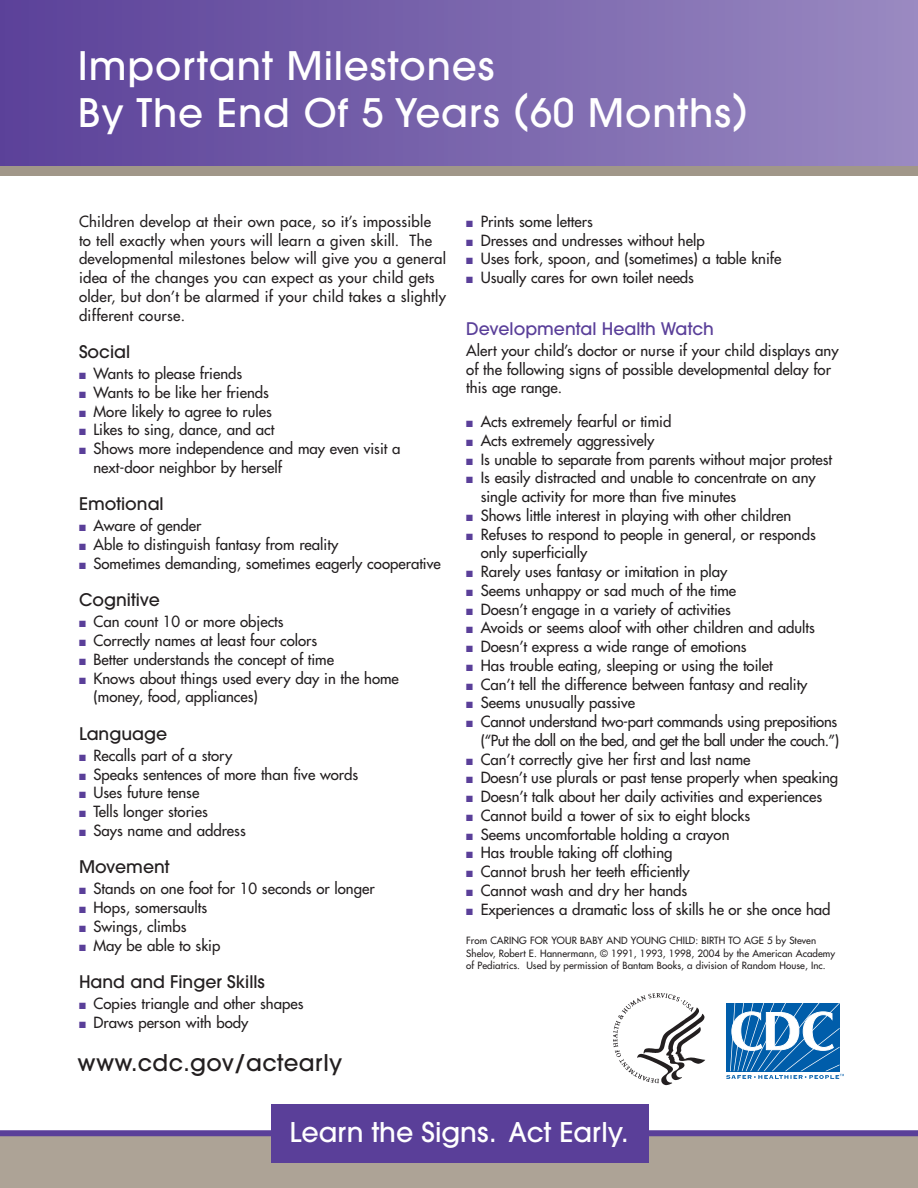
<style>
.page{position:relative;width:918px;height:1188px;background:#fff}
.page>*{position:absolute;margin:0;border:0;box-sizing:border-box;transform-origin:0 0}
.t1{font:500 39px/46.8px "Avant Garde";letter-spacing:.02em;color:#fff}
.t2{font:500 27px "Avant Garde";color:#fff}
.t3{font:500 22.95px "Avant Garde";letter-spacing:.015em;color:#231f20}
.t4{font:500 17.25px "Avant Garde";color:#231f20}
.t5{font:500 17.25px "Avant Garde";color:#5a3f99}
.t6{font:15px/18.8px "Futura";color:#231f20}
.t7{font:15px/18.8px "Futura";letter-spacing:-.02em;color:#231f20;text-align:right}
.t8{font:9.75px/12.8px "Futura";letter-spacing:.005em;color:#231f20}
.s1{color:#5a3f99}
</style>
<div class="page">
<div style="left:0;top:1134px;width:918px;height:54px;background:#ada396"></div>
<div style="left:0;top:1130px;width:918px;height:6px;background:#5a3f99"></div>
<div style="left:0;top:0;width:918px;height:176px;background:#a19789"></div>
<div style="left:0;top:0;width:918px;height:166px;background:linear-gradient(to right,#5b4199,#9989c0)"></div>
<img style="left:613px;top:993px;width:92px;height:93px">
<svg style="left:726px;top:1003px;width:118px;height:76px"></svg>
<div style="left:271px;top:1104px;width:378px;height:58px;background:#5a3f99"></div>
<p class="t1" style="left:78px;top:46px;width:671px">Important Milestones<br>By The End Of 5 Years (60 Months)</p>
<p class="t6" style="left:79px;top:213px;width:369px">Children develop at their own pace, so it’s impossible to tell exactly when yours will learn a given skill. The developmental milestones below will give you a general idea of the changes you can expect as your child gets older, but don’t be alarmed if your child takes a slightly different course.</p>
<p class="t4" style="left:79px;top:345px;width:53px">Social</p>
<p class="t6" style="left:79px;top:365px;width:165px"><span class="s1">■</span> Wants to please friends</p>
<p class="t6" style="left:79px;top:384px;width:191px"><span class="s1">■</span> Wants to be like her friends</p>
<p class="t6" style="left:79px;top:403px;width:194px"><span class="s1">■</span> More likely to agree to rules</p>
<p class="t6" style="left:79px;top:421px;width:197px"><span class="s1">■</span> Likes to sing, dance, and act</p>
<p class="t6" style="left:93px;top:440px;width:309px;text-indent:-14px"><span class="s1">■</span> Shows more independence and may even visit a next-door neighbor by herself</p>
<p class="t4" style="left:79px;top:498px;width:86px">Emotional</p>
<p class="t6" style="left:79px;top:517px;width:124px"><span class="s1">■</span> Aware of gender</p>
<p class="t6" style="left:79px;top:536px;width:261px"><span class="s1">■</span> Able to distinguish fantasy from reality</p>
<p class="t6" style="left:79px;top:555px;width:363px"><span class="s1">■</span> Sometimes demanding, sometimes eagerly cooperative</p>
<p class="t4" style="left:79px;top:594px;width:82px">Cognitive</p>
<p class="t6" style="left:79px;top:613px;width:206px"><span class="s1">■</span> Can count 10 or more objects</p>
<p class="t6" style="left:79px;top:632px;width:240px"><span class="s1">■</span> Correctly names at least four colors</p>
<p class="t6" style="left:79px;top:651px;width:257px"><span class="s1">■</span> Better understands the concept of time</p>
<p class="t6" style="left:93px;top:670px;width:307px;text-indent:-14px"><span class="s1">■</span> Knows about things used every day in the home (money, food, appliances)</p>
<p class="t4" style="left:79px;top:727px;width:90px">Language</p>
<p class="t6" style="left:79px;top:747px;width:155px"><span class="s1">■</span> Recalls part of a story</p>
<p class="t6" style="left:79px;top:766px;width:281px"><span class="s1">■</span> Speaks sentences of more than five words</p>
<p class="t6" style="left:79px;top:784px;width:122px"><span class="s1">■</span> Uses future tense</p>
<p class="t6" style="left:79px;top:803px;width:130px"><span class="s1">■</span> Tells longer stories</p>
<p class="t6" style="left:79px;top:822px;width:168px"><span class="s1">■</span> Says name and address</p>
<p class="t4" style="left:79px;top:861px;width:92px">Movement</p>
<p class="t6" style="left:79px;top:880px;width:297px"><span class="s1">■</span> Stands on one foot for 10 seconds or longer</p>
<p class="t6" style="left:79px;top:899px;width:130px"><span class="s1">■</span> Hops, somersaults</p>
<p class="t6" style="left:79px;top:918px;width:109px"><span class="s1">■</span> Swings, climbs</p>
<p class="t6" style="left:79px;top:937px;width:143px"><span class="s1">■</span> May be able to skip</p>
<p class="t4" style="left:79px;top:975px;width:187px">Hand and Finger Skills</p>
<p class="t6" style="left:79px;top:995px;width:226px"><span class="s1">■</span> Copies triangle and other shapes</p>
<p class="t6" style="left:79px;top:1014px;width:171px"><span class="s1">■</span> Draws person with body</p>
<h3 class="t3" style="left:77px;top:1054px;width:266px">www.cdc.gov/actearly</h3>
<p class="t6" style="left:466px;top:213px;width:128px"><span class="s1">■</span> Prints some letters</p>
<p class="t6" style="left:466px;top:232px;width:240px"><span class="s1">■</span> Dresses and undresses without help</p>
<p class="t6" style="left:466px;top:250px;width:317px"><span class="s1">■</span> Uses fork, spoon, and (sometimes) a table knife</p>
<p class="t6" style="left:466px;top:269px;width:229px"><span class="s1">■</span> Usually cares for own toilet needs</p>
<p class="t5" style="left:466px;top:322px;width:249px">Developmental Health Watch</p>
<p class="t6" style="left:466px;top:342px;width:374px">Alert your child’s doctor or nurse if your child displays any of the following signs of possible developmental delay for this age range.</p>
<p class="t6" style="left:466px;top:413px;width:207px"><span class="s1">■</span> Acts extremely fearful or timid</p>
<p class="t6" style="left:466px;top:432px;width:190px"><span class="s1">■</span> Acts extremely aggressively</p>
<p class="t6" style="left:466px;top:451px;width:367px"><span class="s1">■</span> Is unable to separate from parents without major protest</p>
<p class="t6" style="left:481px;top:469px;width:337px;text-indent:-14px"><span class="s1">■</span> Is easily distracted and unable to concentrate on any single activity for more than five minutes</p>
<p class="t6" style="left:466px;top:507px;width:327px"><span class="s1">■</span> Shows little interest in playing with other children</p>
<p class="t6" style="left:481px;top:526px;width:337px;text-indent:-14px"><span class="s1">■</span> Refuses to respond to people in general, or responds only superficially</p>
<p class="t6" style="left:466px;top:563px;width:263px"><span class="s1">■</span> Rarely uses fantasy or imitation in play</p>
<p class="t6" style="left:466px;top:582px;width:272px"><span class="s1">■</span> Seems unhappy or sad much of the time</p>
<p class="t6" style="left:466px;top:601px;width:266px"><span class="s1">■</span> Doesn’t engage in a variety of activities</p>
<p class="t6" style="left:466px;top:619px;width:350px"><span class="s1">■</span> Avoids or seems aloof with other children and adults</p>
<p class="t6" style="left:466px;top:638px;width:282px"><span class="s1">■</span> Doesn’t express a wide range of emotions</p>
<p class="t6" style="left:466px;top:657px;width:308px"><span class="s1">■</span> Has trouble eating, sleeping or using the toilet</p>
<p class="t6" style="left:466px;top:676px;width:343px"><span class="s1">■</span> Can’t tell the difference between fantasy and reality</p>
<p class="t6" style="left:466px;top:694px;width:170px"><span class="s1">■</span> Seems unusually passive</p>
<p class="t7" style="left:466px;top:713px;width:374px"><span class="s1">■</span> Cannot understand two-part commands using prepositions (“Put the doll on the bed, and get the ball under the couch.”)</p>
<p class="t6" style="left:466px;top:751px;width:286px"><span class="s1">■</span> Can’t correctly give her first and last name</p>
<p class="t6" style="left:466px;top:769px;width:373px"><span class="s1">■</span> Doesn’t use plurals or past tense properly when speaking</p>
<p class="t6" style="left:466px;top:788px;width:358px"><span class="s1">■</span> Doesn’t talk about her daily activities and experiences</p>
<p class="t6" style="left:466px;top:807px;width:285px"><span class="s1">■</span> Cannot build a tower of six to eight blocks</p>
<p class="t6" style="left:466px;top:826px;width:265px"><span class="s1">■</span> Seems uncomfortable holding a crayon</p>
<p class="t6" style="left:466px;top:844px;width:208px"><span class="s1">■</span> Has trouble taking off clothing</p>
<p class="t6" style="left:466px;top:863px;width:225px"><span class="s1">■</span> Cannot brush her teeth efficiently</p>
<p class="t6" style="left:466px;top:882px;width:223px"><span class="s1">■</span> Cannot wash and dry her hands</p>
<p class="t6" style="left:466px;top:901px;width:366px"><span class="s1">■</span> Experiences a dramatic loss of skills he or she once had</p>
<p class="t8" style="left:466px;top:934px;width:370px">From CARING FOR YOUR BABY AND YOUNG CHILD: BIRTH TO AGE 5 by Steven<br>Shelov, Robert E. Hannermann, © 1991, 1993, 1998, 2004 by the American Academy of Pediatrics. Used by permission of Bantam Books, a division of Random House, Inc.</p>
<p class="t2" style="left:290px;top:1122px;width:341px">Learn the Signs. Act Early.</p>
</div>
